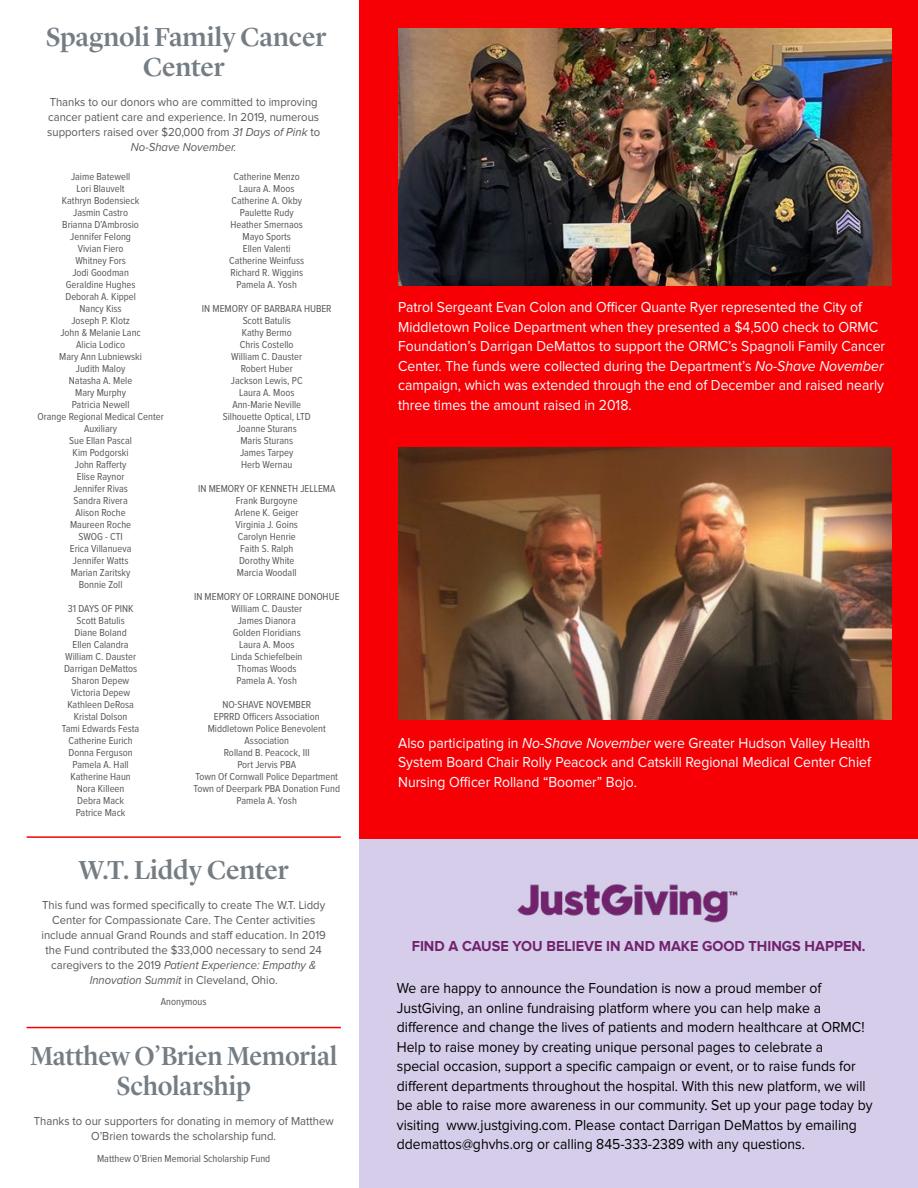
<style>
.page{position:relative;width:918px;height:1188px;background:#fff}
.page>*{position:absolute;margin:0;border:0;box-sizing:border-box;transform-origin:0 0}
.t1{font:500 27px/30px "Lyon Display";letter-spacing:-.005em;color:#747d84;text-align:center}
.t2{font:500 27px/30px "Lyon Display";letter-spacing:-.005em;color:#747d84;text-align:center;scale:.95 1}
.t3{font:15px/19.5px "Proxima Nova";color:#000;scale:.93 1}
.t4{font:15px/19.5px "Proxima Nova";color:#fff;scale:.93 1}
.t5{font:700 15px "Proxima Nova";color:#72226d;scale:.96 1}
.t6{font:12px/15px "Proxima Nova";color:#58595b;text-align:center;scale:.94 1}
.t7{font:10.5px/12px "Proxima Nova Cond";color:#58595b;text-align:center}
.s1{font-style:italic}
</style>
<div class="page">
<div style="left:360px;top:736px;width:558px;height:452px;background:#d5cde9"></div>
<img style="left:517px;top:884px;width:221px;height:39px">
<div style="left:360px;top:0;width:558px;height:839px;background:#f60005"></div>
<img style="left:398px;top:28px;width:494px;height:257px">
<img style="left:398px;top:447px;width:494px;height:272px">
<hr style="left:27px;top:836px;width:314px;height:2px;background:#f60005">
<hr style="left:27px;top:1027px;width:314px;height:1px;background:#f60005">
<h1 class="t1" style="left:46px;top:20px;width:282px">Spagnoli Family Cancer<br>Center</h1>
<p class="t6" style="left:47px;top:95px;width:292px">Thanks to our donors who are committed to improving cancer patient care and experience. In 2019, numerous supporters raised over $20,000 from <span class="s1">31 Days of Pink</span> to <span class="s1">No-Shave November.</span></p>
<p class="t7" style="left:37px;top:171px;width:128px">Jaime Batewell<br>Lori Blauvelt<br>Kathryn Bodensieck<br>Jasmin Castro<br>Brianna D’Ambrosio<br>Jennifer Felong<br>Vivian Fiero<br>Whitney Fors<br>Jodi Goodman<br>Geraldine Hughes<br>Deborah A. Kippel<br>Nancy Kiss<br>Joseph P. Klotz<br>John &amp; Melanie Lanc<br>Alicia Lodico<br>Mary Ann Lubniewski<br>Judith Maloy<br>Natasha A. Mele<br>Mary Murphy<br>Patricia Newell<br>Orange Regional Medical Center<br>Auxiliary<br>Sue Ellan Pascal<br>Kim Podgorski<br>John Rafferty<br>Elise Raynor<br>Jennifer Rivas<br>Sandra Rivera<br>Alison Roche<br>Maureen Roche<br>SWOG - CTI<br>Erica Villanueva<br>Jennifer Watts<br>Marian Zaritsky<br>Bonnie Zoll</p>
<p class="t7" style="left:62px;top:603px;width:79px">31 DAYS OF PINK<br>Scott Batulis<br>Diane Boland<br>Ellen Calandra<br>William C. Dauster<br>Darrigan DeMattos<br>Sharon Depew<br>Victoria Depew<br>Kathleen DeRosa<br>Kristal Dolson<br>Tami Edwards Festa<br>Catherine Eurich<br>Donna Ferguson<br>Pamela A. Hall<br>Katherine Haun<br>Nora Killeen<br>Debra Mack<br>Patrice Mack</p>
<p class="t7" style="left:229px;top:171px;width:77px">Catherine Menzo<br>Laura A. Moos<br>Catherine A. Okby<br>Paulette Rudy<br>Heather Smernaos<br>Mayo Sports<br>Ellen Valenti<br>Catherine Weinfuss<br>Richard R. Wiggins<br>Pamela A. Yosh</p>
<p class="t7" style="left:202px;top:303px;width:131px">IN MEMORY OF BARBARA HUBER<br>Scott Batulis<br>Kathy Bermo<br>Chris Costello<br>William C. Dauster<br>Robert Huber<br>Jackson Lewis, PC<br>Laura A. Moos<br>Ann-Marie Neville<br>Silhouette Optical, LTD<br>Joanne Sturans<br>Maris Sturans<br>James Tarpey<br>Herb Wernau</p>
<p class="t7" style="left:198px;top:483px;width:139px">IN MEMORY OF KENNETH JELLEMA<br>Frank Burgoyne<br>Arlene K. Geiger<br>Virginia J. Goins<br>Carolyn Henrie<br>Faith S. Ralph<br>Dorothy White<br>Marcia Woodall</p>
<p class="t7" style="left:194px;top:591px;width:147px">IN MEMORY OF LORRAINE DONOHUE<br>William C. Dauster<br>James Dianora<br>Golden Floridians<br>Laura A. Moos<br>Linda Schiefelbein<br>Thomas Woods<br>Pamela A. Yosh</p>
<p class="t7" style="left:194px;top:699px;width:148px">NO-SHAVE NOVEMBER<br>EPRRD Officers Association<br>Middletown Police Benevolent<br>Association<br>Rolland B. Peacock, III<br>Port Jervis PBA<br>Town Of Cornwall Police Department<br>Town of Deerpark PBA Donation Fund<br>Pamela A. Yosh</p>
<h1 class="t1" style="left:79px;top:853px;width:211px">W.T. Liddy Center</h1>
<p class="t6" style="left:42px;top:898px;width:304px">This fund was formed specifically to create The W.T. Liddy Center for Compassionate Care. The Center activities include annual Grand Rounds and staff education. In 2019 the Fund contributed the $33,000 necessary to send 24 caregivers to the 2019 <span class="s1">Patient Experience: Empathy &amp; Innovation Summit</span> in Cleveland, Ohio.</p>
<p class="t7" style="left:161px;top:996px;width:47px">Anonymous</p>
<h1 class="t2" style="left:30px;top:1039px;width:325px">Matthew O’Brien Memorial<br>Scholarship</h1>
<p class="t6" style="left:34px;top:1114px;width:320px">Thanks to our supporters for donating in memory of Matthew<br>O’Brien towards the scholarship fund.</p>
<p class="t7" style="left:97px;top:1153px;width:175px">Matthew O’Brien Memorial Scholarship Fund</p>
<p class="t4" style="left:398px;top:298px;width:525px">Patrol Sergeant Evan Colon and Officer Quante Ryer represented the City of Middletown Police Department when they presented a $4,500 check to ORMC Foundation’s Darrigan DeMattos to support the ORMC’s Spagnoli Family Cancer Center. The funds were collected during the Department’s <span class="s1">No-Shave November </span>campaign, which was extended through the end of December and raised nearly three times the amount raised in 2018.</p>
<h2 class="t4" style="left:398px;top:734px;width:510px;text-align:justify">Also participating in <span class="s1">No-Shave November</span> were Greater Hudson Valley Health System Board Chair Rolly Peacock and Catskill Regional Medical Center Chief Nursing Officer Rolland “Boomer” Bojo.</h2>
<h2 class="t5" style="left:412px;top:939px;width:474px">FIND A CAUSE YOU BELIEVE IN AND MAKE GOOD THINGS HAPPEN.</h2>
<p class="t3" style="left:397px;top:979px;width:513px">We are happy to announce the Foundation is now a proud member of JustGiving, an online fundraising platform where you can help make a difference and change the lives of patients and modern healthcare at ORMC!<br>Help to raise money by creating unique personal pages to celebrate a<br>special occasion, support a specific campaign or event, or to raise funds for different departments throughout the hospital. With this new platform, we will be able to raise more awareness in our community. Set up your page today by visiting www.justgiving.com. Please contact Darrigan DeMattos by emailing ddemattos@ghvhs.org or calling 845-333-2389 with any questions.</p>
</div>
